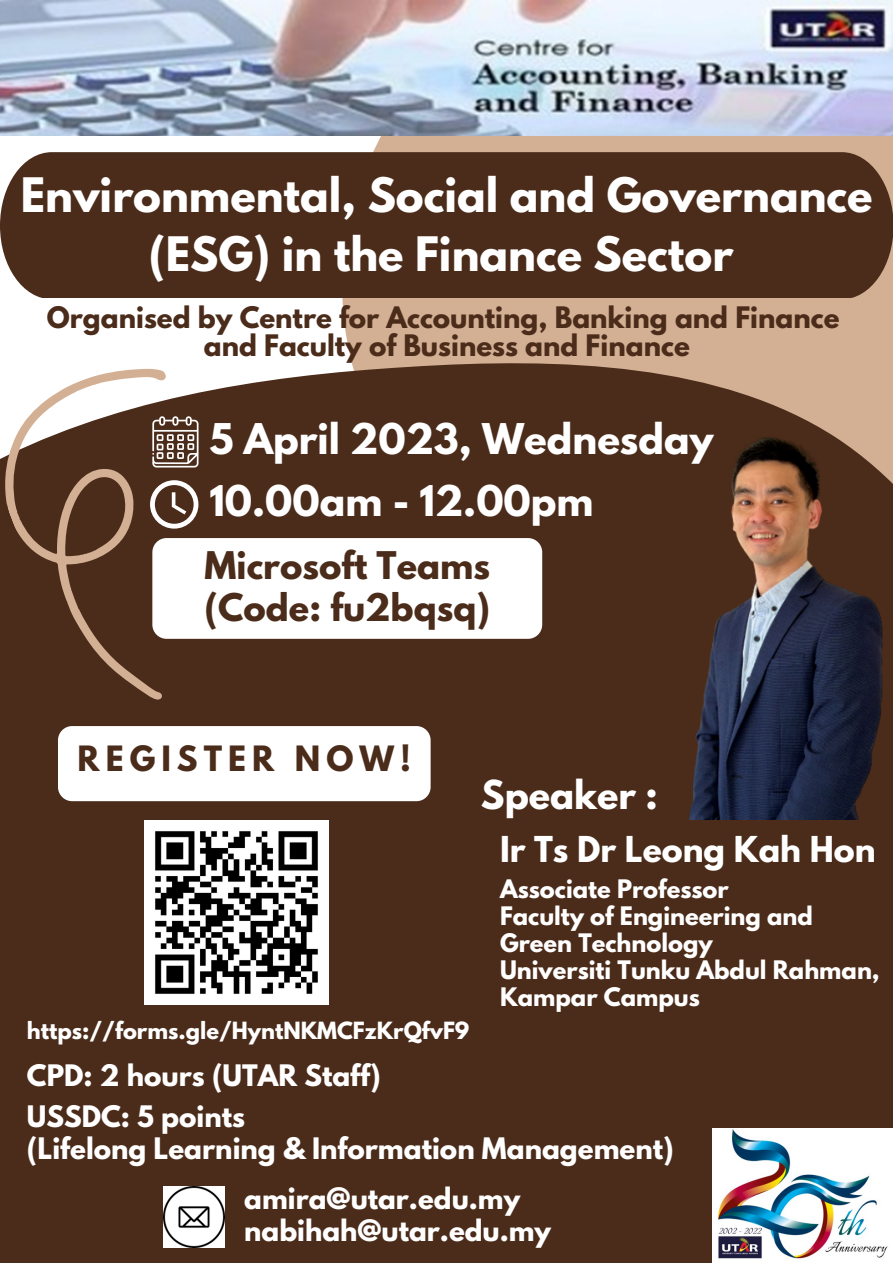
<style>
.page{position:relative;width:893px;height:1263px;background:#fff}
.page>*{position:absolute;margin:0;border:0;box-sizing:border-box;transform-origin:0 0}
.t1{font:700 42.08px/58.5px "League Spartan";color:#fff;text-align:center}
.t2{font:700 37.5px "League Spartan";color:#fff}
.t3{font:700 35.33px "League Spartan";color:#fff}
.t4{font:700 33.75px/42.2px "League Spartan";color:#4b2c1a}
.t5{font:700 31.58px "League Spartan";color:#fff}
.t6{font:700 30.9px "League Spartan";letter-spacing:.195em;color:#4b2c1a}
.t7{font:700 26.25px "League Spartan";color:#4b2c1a}
.t8{font:700 26.25px/40.7px "League Spartan";color:#fff}
.t9{font:700 26.1px/32.5px "League Spartan";color:#fff}
.t10{font:700 22.58px/27px "League Spartan";color:#fff}
.t11{font:700 21px "League Spartan";color:#fff}
</style>
<div class="page">
<div style="left:342px;top:136px;width:551px;height:221px;background:#d3b094"></div>
<div style="left:0;top:357px;width:893px;height:906px;background:#4b2c1a"></div>
<div style="left:0;top:152px;width:893px;height:146px;background:#4b2c1a"></div>
<div style="left:58px;top:726px;width:372px;height:75px;background:#fff;border-radius:14px"></div>
<svg style="left:0;top:357px;width:274px;height:369px;fill:#4b2c1a"></svg>
<img style="left:611px;top:427px;width:282px;height:393px">
<img style="left:0;top:0;width:893px;height:136px">
<img style="left:145px;top:821px;width:183px;height:183px">
<img style="left:712px;top:1128px;width:181px;height:135px">
<svg style="left:150px;top:480px;width:48px;height:49px"></svg>
<div style="left:152px;top:538px;width:390px;height:101px;background:#fff;border-radius:14px"></div>
<img style="left:164px;top:1186px;width:61px;height:61px">
<h1 class="t1" style="left:21px;top:171px;width:853px">Environmental, Social and Governance (ESG) in the Finance Sector</h1>
<p class="t7" style="left:47px;top:304px;width:794px">Organised by Centre for Accounting, Banking and Finance</p>
<p class="t7" style="left:204px;top:332px;width:487px">and Faculty of Business and Finance</p>
<h2 class="t2" style="left:209px;top:421px;width:505px">5 April 2023, Wednesday</h2>
<h2 class="t2" style="left:209px;top:482px;width:385px">10.00am - 12.00pm</h2>
<h3 class="t4" style="left:204px;top:548px;width:287px">Microsoft Teams (Code: fu2bqsq)</h3>
<h3 class="t6" style="left:78px;top:743px;width:335px">REGISTER NOW!</h3>
<h3 class="t3" style="left:481px;top:777px;width:178px">Speaker :</h3>
<h3 class="t5" style="left:500px;top:833px;width:377px">Ir Ts Dr Leong Kah Hon</h3>
<p class="t10" style="left:500px;top:878px;width:381px">Associate Professor<br>Faculty of Engineering and<br>Green Technology<br>Universiti Tunku Abdul Rahman,<br>Kampar Campus</p>
<p class="t11" style="left:27px;top:1020px;width:444px">https://forms.gle/HyntNKMCFzKrQfvF9</p>
<p class="t8" style="left:27px;top:1058px;width:355px">CPD: 2 hours (UTAR Staff)<br>USSDC: 5 points</p>
<p class="t8" style="left:27px;top:1132px;width:648px">(Lifelong Learning &amp; Information Management)</p>
<p class="t9" style="left:244px;top:1185px;width:308px">amira@utar.edu.my nabihah@utar.edu.my</p>
</div>
